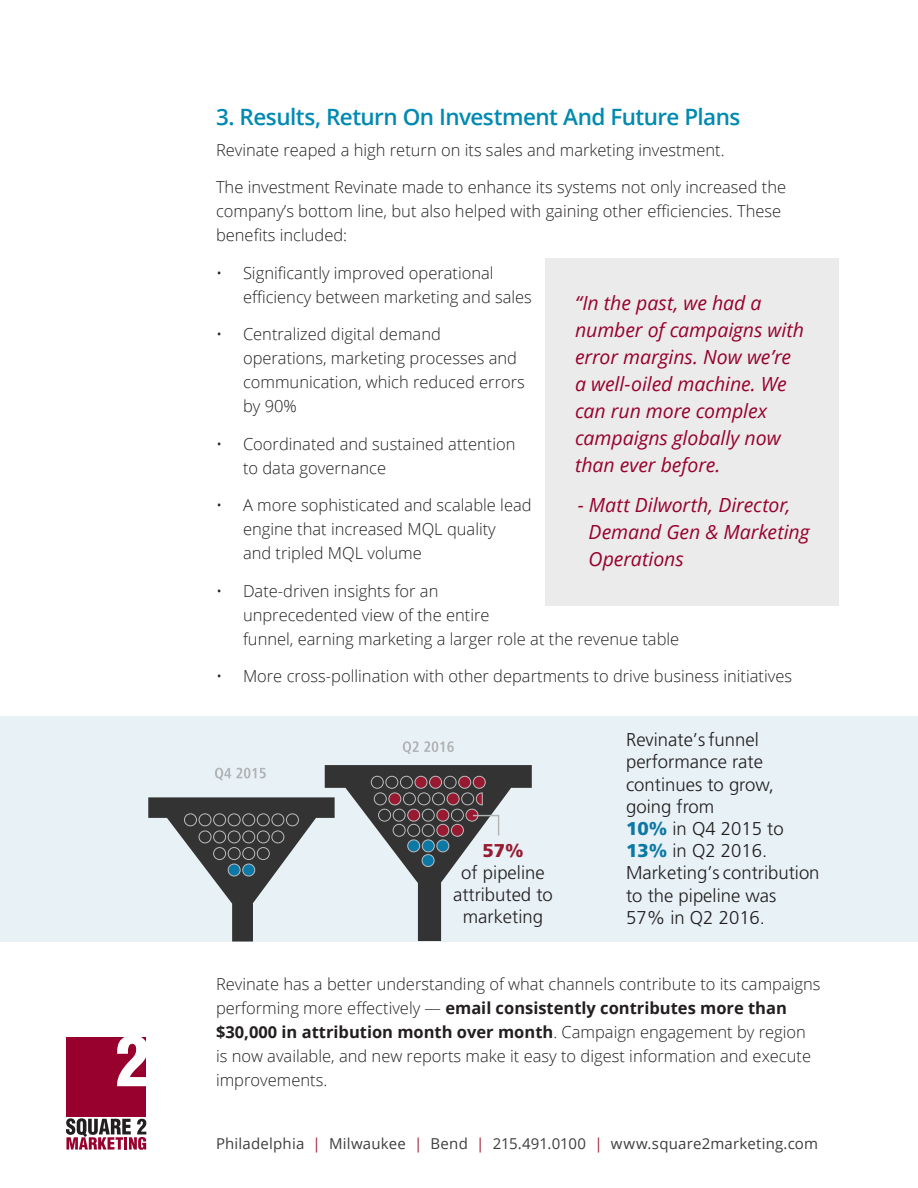
<style>
.page{position:relative;width:918px;height:1188px;background:#fff}
.page>*{position:absolute;margin:0;border:0;box-sizing:border-box;transform-origin:0 0}
.Subheads{font:600 22.5px "Open Sans";letter-spacing:-.025em;color:#008ab1}
.call-out{font:italic 19.5px/27px "Open Sans";letter-spacing:-.005em;color:#98012d}
.t1{font:300 18.6px/22.2px "Frutiger";color:#231f20;text-align:center}
.t2{font:900 18.6px "Frutiger";color:#981a31}
.body_copy{font:300 16.5px/24px "Open Sans";color:#231f20}
.t3{font:15px "Open Sans";letter-spacing:.015em;color:#3e3e3f}
.s1{font-weight:900;color:#0c78a5}
.s2{font-weight:700}
.s3{color:#a1213a}
</style>
<div class="page">
<div style="left:66px;top:1037px;width:80px;height:80px;background:#98012d"></div>
<svg style="left:66px;top:1118px;width:80px;height:32px"></svg>
<svg style="left:117px;top:1037px;width:29px;height:49px"></svg>
<div style="left:0;top:717px;width:917px;height:225px;background:#e7f1f6"></div>
<div style="left:545px;top:258px;width:294px;height:348px;background:#ebebeb"></div>
<svg style="left:403px;top:741px;width:51px;height:13px"></svg>
<svg style="left:148px;top:765px;width:384px;height:177px"></svg>
<p class="Subheads" style="left:216px;top:102px;width:526px">3. Results, Return On Investment And Future Plans</p>
<p class="body_copy" style="left:216px;top:138px;width:510px">Revinate reaped a high return on its sales and marketing investment.</p>
<p class="body_copy" style="left:216px;top:175px;width:572px">The investment Revinate made to enhance its systems not only increased the company’s bottom line, but also helped with gaining other efficiencies. These benefits included:</p>
<p class="body_copy" style="left:243px;top:261px;width:290px;text-indent:-27px">• Significantly improved operational efficiency between marketing and sales</p>
<p class="body_copy" style="left:243px;top:322px;width:283px;text-indent:-27px">• Centralized digital demand operations, marketing processes and communication, which reduced errors by 90%</p>
<p class="body_copy" style="left:243px;top:432px;width:274px;text-indent:-27px">• Coordinated and sustained attention to data governance</p>
<p class="body_copy" style="left:243px;top:493px;width:290px;text-indent:-27px">• A more sophisticated and scalable lead engine that increased MQL quality<br>and tripled MQL volume</p>
<p class="body_copy" style="left:243px;top:579px;width:438px;text-indent:-27px">• Date-driven insights for an<br>unprecedented view of the entire<br>funnel, earning marketing a larger role at the revenue table</p>
<p class="body_copy" style="left:216px;top:664px;width:578px">• More cross-pollination with other departments to drive business initiatives</p>
<p class="call-out" style="left:575px;top:289px;width:231px">“In the past, we had a number of campaigns with error margins. Now we’re a well-oiled machine. We can run more complex campaigns globally now than ever before.</p>
<p class="call-out" style="left:589px;top:491px;width:222px;text-indent:-11px">- Matt Dilworth, Director,<br>Demand Gen &amp; Marketing<br>Operations</p>
<p class="t2" style="left:482px;top:839px;width:43px">57%</p>
<p class="t1" style="left:453px;top:862px;width:101px">of pipeline attributed to marketing</p>
<p class="t1" style="left:626px;top:729px;width:195px;text-align:left">Revinate’s funnel performance rate continues to grow, going from<br><span class="s1">10%</span> in Q4 2015 to<br><span class="s1">13%</span> in Q2 2016.<br>Marketing’s contribution to the pipeline was<br>57% in Q2 2016.</p>
<p class="body_copy" style="left:216px;top:972px;width:606px">Revinate has a better understanding of what channels contribute to its campaigns performing more effectively — <span class="s2">email consistently contributes more than $30,000 in attribution month over month</span>. Campaign engagement by region is now available, and new reports make it easy to digest information and execute improvements.</p>
<p class="t3" style="left:216px;top:1133px;width:604px">Philadelphia <span class="s3">|</span> Milwaukee <span class="s3">|</span> Bend <span class="s3">|</span> 215.491.0100 <span class="s3">|</span> www.square2marketing.com</p>
</div>
